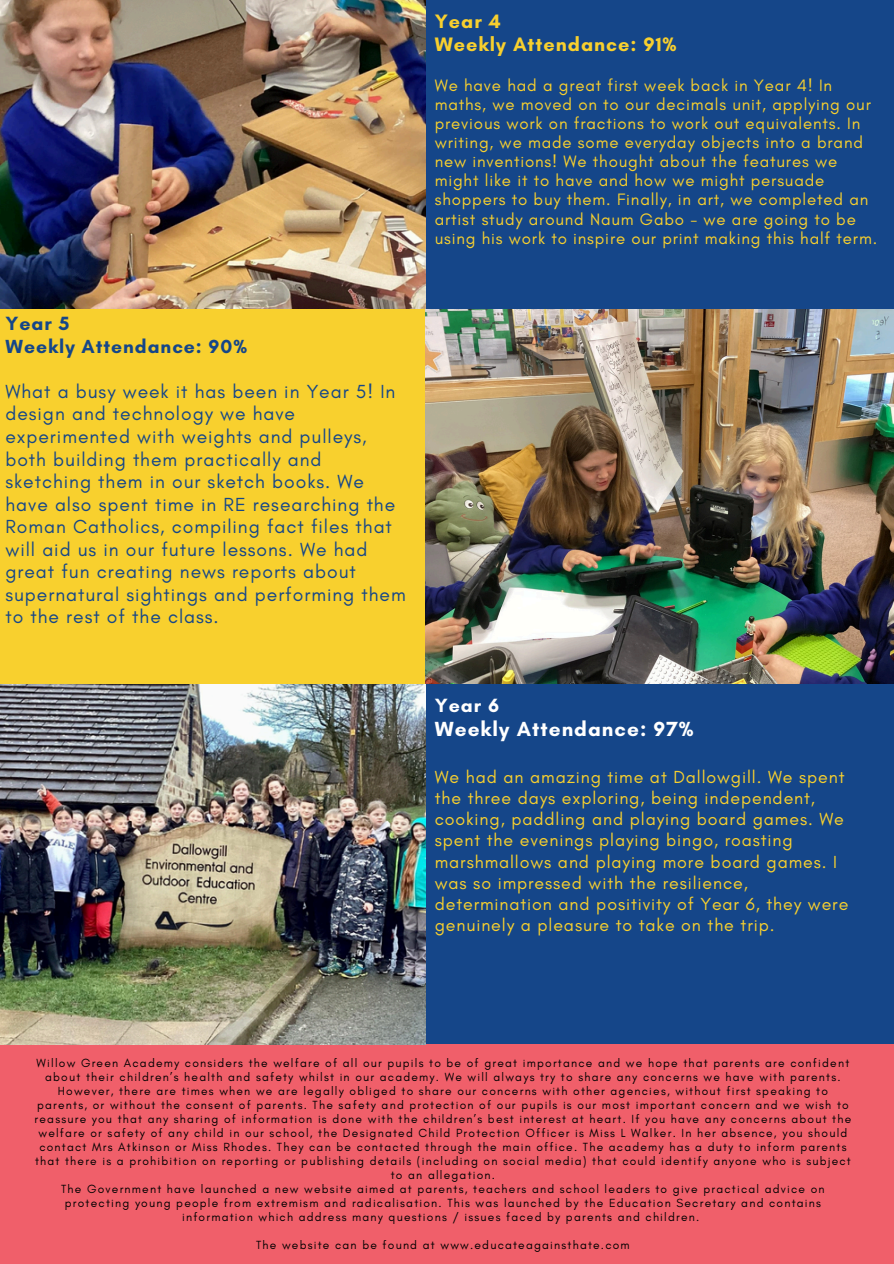
<style>
.page{position:relative;width:894px;height:1264px;background:#fff}
.page>*{position:absolute;margin:0;border:0;box-sizing:border-box;transform-origin:0 0}
.t1{font:700 20.85px "Glacial Indifference";letter-spacing:.05em;color:#fff}
.t2{font:700 19.8px/23.7px "Glacial Indifference";letter-spacing:.05em;color:#f8d02e}
.t3{font:700 19.5px "Glacial Indifference";color:#fff}
.t4{font:700 19.5px "Glacial Indifference";color:#154689}
.t5{font:19.35px/22.5px "Glacial Indifference";letter-spacing:.05em;color:#154689}
.t6{font:700 19.35px "Glacial Indifference";letter-spacing:.05em;color:#154689}
.t7{font:17.85px/21.1px "Glacial Indifference";letter-spacing:.05em;color:#f8d02e}
.t8{font:16.8px/19.2px "Glacial Indifference";letter-spacing:.05em;color:#f8d02e}
.t9{font:12px/14px "Glacial Indifference";letter-spacing:.1em;color:#000;text-align:center}
</style>
<div class="page">
<div style="left:425px;top:0;width:468px;height:322px;background:#154689"></div>
<div style="left:0;top:1044px;width:893px;height:219px;background:#f05f6a"></div>
<img style="left:0;top:1px;width:425px;height:308px">
<div style="left:425px;top:683px;width:468px;height:361px;background:#154689"></div>
<img style="left:0;top:683px;width:425px;height:361px">
<div style="left:0;top:309px;width:425px;height:374px;background:#f8d02e"></div>
<img style="left:425px;top:309px;width:468px;height:375px">
<p class="t4" style="left:5px;top:312px;width:65px">Year 5</p>
<p class="t6" style="left:5px;top:334px;width:243px">Weekly Attendance: 90%</p>
<h1 class="t5" style="left:5px;top:380px;width:402px">What a busy week it has been in Year 5! In design and technology we have experimented with weights and pulleys, both building them practically and sketching them in our sketch books. We have also spent time in RE researching the Roman Catholics, compiling fact files that will aid us in our future lessons. We had great fun creating news reports about supernatural sightings and performing them to the rest of the class.</h1>
<p class="t2" style="left:434px;top:9px;width:243px">Year 4<br>Weekly Attendance: 91%</p>
<p class="t8" style="left:434px;top:75px;width:444px">We have had a great first week back in Year 4! In maths, we moved on to our decimals unit, applying our previous work on fractions to work out equivalents. In writing, we made some everyday objects into a brand new inventions! We thought about the features we might like it to have and how we might persuade shoppers to buy them. Finally, in art, we completed an artist study around Naum Gabo - we are going to be using his work to inspire our print making this half term.</p>
<h1 class="t3" style="left:434px;top:693px;width:66px">Year 6</h1>
<h1 class="t1" style="left:434px;top:716px;width:260px">Weekly Attendance: 97%</h1>
<h2 class="t7" style="left:434px;top:766px;width:415px">We had an amazing time at Dallowgill. We spent the three days exploring, being independent, cooking, paddling and playing board games. We spent the evenings playing bingo, roasting marshmallows and playing more board games. I was so impressed with the resilience, determination and positivity of Year 6, they were genuinely a pleasure to take on the trip.</h2>
<h1 class="t9" style="left:35px;top:1055px;width:817px">Willow Green Academy considers the welfare of all our pupils to be of great importance and we hope that parents are confident about their children’s health and safety whilst in our academy. We will always try to share any concerns we have with parents.<br>However, there are times when we are legally obliged to share our concerns with other agencies, without first speaking to parents, or without the consent of parents. The safety and protection of our pupils is our most important concern and we wish to reassure you that any sharing of information is done with the children’s best interest at heart. If you have any concerns about the welfare or safety of any child in our school, the Designated Child Protection Officer is Miss L Walker. In her absence, you should contact Mrs Atkinson or Miss Rhodes. They can be contacted through the main office. The academy has a duty to inform parents that there is a prohibition on reporting or publishing details (including on social media) that could identify anyone who is subject to an allegation.</h1>
<h3 class="t9" style="left:61px;top:1181px;width:764px">The Government have launched a new website aimed at parents, teachers and school leaders to give practical advice on protecting young people from extremism and radicalisation. This was launched by the Education Secretary and contains information which address many questions / issues faced by parents and children.</h3>
<p class="t9" style="left:256px;top:1237px;width:375px">The website can be found at www.educateagainsthate.com</p>
</div>
